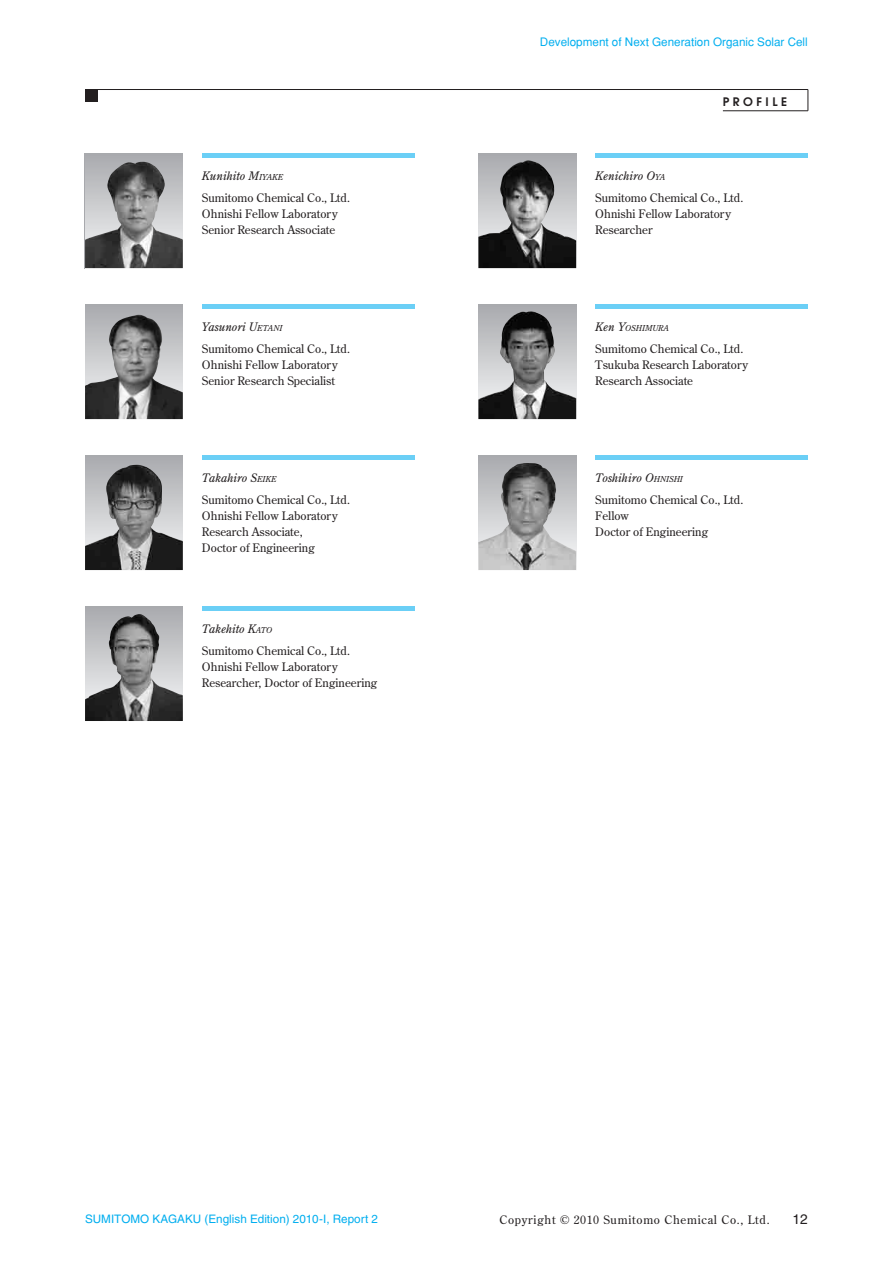
<style>
.page{position:relative;width:893px;height:1263px;background:#fff}
.page>*{position:absolute;margin:0;border:0;box-sizing:border-box;transform-origin:0 0}
.t1{font:13.8px "Helvetica LT Std";color:#231f20}
.t2{font:11.7px/15.9px "Century Old Style Std";color:#231f20}
.t3{font:11.7px "Helvetica";color:#00aeef}
.t4{font:11.7px "Helvetica LT Std";color:#00aeef}
.t5{font:11.7px "Century Old Style Std";letter-spacing:.06em;color:#231f20}
.t6{font:600 11.7px "Avant Garde";letter-spacing:.3em;color:#231f20}
.t7{font:italic 8.25px "Century Old Style Std";color:#231f20}
.s1{font-style:italic}
.s2{font-style:italic;font-size:8.25px}
.s3{font-size:11.7px}
.s4{font-family:"Century Old Style Std"}
</style>
<div class="page">
<hr style="left:85px;top:89px;width:723px;height:1px;background:#231f20">
<hr style="left:723px;top:111px;width:85px;height:1px;background:#231f20">
<div style="left:85px;top:90px;width:13px;height:12px;background:#231f20"></div>
<svg style="left:808px;top:90px;width:1px;height:21px"></svg>
<div style="left:202px;top:153px;width:213px;height:5px;background:#6bcff6"></div>
<div style="left:85px;top:153px;width:98px;height:115px;background:#abacb0"></div>
<img style="left:85px;top:162px;width:98px;height:106px">
<div style="left:595px;top:153px;width:213px;height:5px;background:#6bcff6"></div>
<div style="left:478px;top:153px;width:98px;height:115px;background:#abacb0"></div>
<img style="left:478px;top:160px;width:98px;height:108px">
<hr style="left:202px;top:304px;width:213px;height:4px;background:#6bcff6">
<div style="left:85px;top:304px;width:98px;height:115px;background:#acadb1"></div>
<img style="left:85px;top:315px;width:98px;height:104px">
<hr style="left:595px;top:304px;width:213px;height:4px;background:#6bcff6">
<div style="left:478px;top:304px;width:98px;height:115px;background:#abacb0"></div>
<img style="left:478px;top:311px;width:98px;height:108px">
<hr style="left:202px;top:455px;width:213px;height:4px;background:#6bcff6">
<div style="left:85px;top:455px;width:98px;height:115px;background:#acadb1"></div>
<img style="left:85px;top:465px;width:98px;height:105px">
<hr style="left:595px;top:455px;width:213px;height:4px;background:#6bcff6">
<div style="left:478px;top:455px;width:98px;height:115px;background:#abacb0"></div>
<img style="left:478px;top:463px;width:98px;height:107px">
<hr style="left:202px;top:606px;width:213px;height:4px;background:#6bcff6">
<div style="left:85px;top:606px;width:98px;height:115px;background:#abacb0"></div>
<img style="left:85px;top:614px;width:98px;height:107px">
<p class="t3" style="left:540px;top:34px;width:269px">Development of Next Generation Organic Solar Cell</p>
<p class="t2" style="left:202px;top:164px;width:149px;line-height:22.4px"><span class="s1">Kunihito M</span><span class="s2">IYAKE<br></span>Sumitomo Chemical Co., Ltd.</p>
<p class="t2" style="left:202px;top:206px;width:138px">Ohnishi Fellow Laboratory<br>Senior Research Associate</p>
<p class="t2" style="left:202px;top:315px;width:149px;line-height:22.4px"><span class="s1">Yasunori U</span><span class="s2">ETANI<br></span>Sumitomo Chemical Co., Ltd.</p>
<p class="t2" style="left:202px;top:356px;width:138px">Ohnishi Fellow Laboratory<br>Senior Research Specialist</p>
<p class="t2" style="left:202px;top:466px;width:149px;line-height:22.4px"><span class="s1">Takahiro S</span><span class="s2">EIKE<br></span>Sumitomo Chemical Co., Ltd.</p>
<p class="t2" style="left:202px;top:507px;width:138px">Ohnishi Fellow Laboratory<br>Research Associate,<br>Doctor of Engineering</p>
<p class="t2" style="left:202px;top:617px;width:149px;line-height:22.4px"><span class="s1">Takehito K</span><span class="s2">ATO<br></span>Sumitomo Chemical Co., Ltd.</p>
<p class="t2" style="left:202px;top:658px;width:177px">Ohnishi Fellow Laboratory<br>Researcher, Doctor of Engineering</p>
<p class="t6" style="left:723px;top:94px;width:66px">PROFILE</p>
<p class="t2" style="left:595px;top:164px;width:149px;line-height:22.4px"><span class="s1">Kenichiro O</span><span class="s2">YA<br></span>Sumitomo Chemical Co., Ltd.</p>
<p class="t2" style="left:595px;top:206px;width:138px">Ohnishi Fellow Laboratory<br>Researcher</p>
<p class="t7" style="left:595px;top:322px;width:75px"><span class="s3">Ken Y</span>OSHIMURA</p>
<p class="t2" style="left:595px;top:341px;width:155px">Sumitomo Chemical Co., Ltd.<br>Tsukuba Research Laboratory<br>Research Associate</p>
<p class="t2" style="left:595px;top:466px;width:149px;line-height:22.4px"><span class="s1">Toshihiro O</span><span class="s2">HNISHI<br></span>Sumitomo Chemical Co., Ltd.</p>
<p class="t2" style="left:595px;top:507px;width:114px">Fellow<br>Doctor of Engineering</p>
<p class="t4" style="left:85px;top:1212px;width:294px">SUMITOMO KAGAKU (English Edition) 2010-I, Report 2</p>
<p class="t5" style="left:499px;top:1212px;width:272px">Copyright © 2010 Sumitomo Chemical Co., Ltd.</p>
<p class="t1" style="left:793px;top:1211px;width:17px">12</p>
<p class="t3" style="left:207px;top:1212px;width:37px">2010-<span class="s4">I</span></p>
</div>
